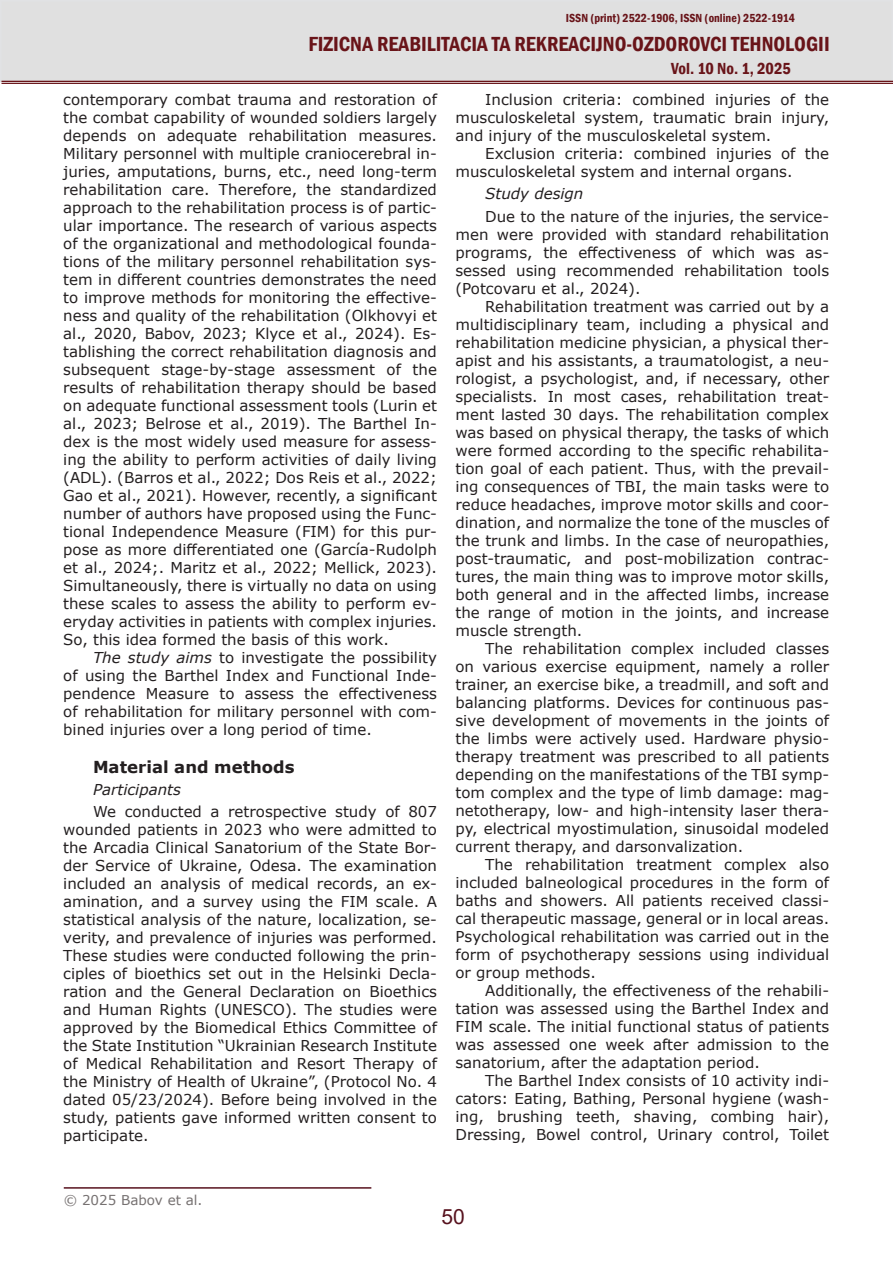
<style>
.page{position:relative;width:893px;height:1263px;background:#fff}
.page>*{position:absolute;margin:0;border:0;box-sizing:border-box;transform-origin:0 0}
.t1{font:600 condensed 21px "Franklin Gothic";color:#691419}
.t2{font:21px "Arial";color:#57121e}
.t3{font:700 16.5px "Verdana";color:#231f20}
.t4{font:600 condensed 16.5px "Franklin Gothic";color:#691419}
.t5{font:15px/18px "Verdana";color:#231f20;text-align:justify}
.t6{font:italic 15px "Verdana";color:#231f20}
.t7{font:13.5px "Verdana";color:#767171}
.t8{font:600 condensed 12px "Franklin Gothic";color:#691419}
.s1{font-style:italic}
</style>
<div class="page">
<div style="left:0;top:0;width:893px;height:82px;background:#e0e0e0;border:2px solid #e1e2e4"></div>
<hr style="left:2px;top:81px;width:891px;height:1px;background:#691419">
<hr style="left:2px;top:83px;width:891px;height:1px;background:#691419">
<hr style="left:64px;top:1187px;width:307px;height:2px;background:#57121e">
<p class="t8" style="left:566px;top:10px;width:230px">ISSN (print) 2522-1906, ISSN (online) 2522-1914</p>
<h1 class="t1" style="left:308px;top:30px;width:523px">FIZICNA REABILITACIA TA REKREACIJNO-OZDOROVCI TEHNOLOGII</h1>
<p class="t4" style="left:671px;top:57px;width:121px">Vol. 10 No. 1, 2025</p>
<p class="t5" style="left:63px;top:90px;width:375px">contemporary combat trauma and restoration of the combat capability of wounded soldiers largely depends on adequate rehabilitation measures.<br>Military personnel with multiple craniocerebral in&shy;juries, amputations, burns, etc., need long-term rehabilitation care. Therefore, the standardized approach to the rehabilitation process is of partic&shy;ular importance. The research of various aspects of the organizational and methodological founda&shy;tions of the military personnel rehabilitation sys&shy;tem in different countries demonstrates the need to improve methods for monitoring the effective&shy;ness and quality of the rehabilitation (Olkhovyi et al., 2020, Babov, 2023; Klyce et al., 2024). Es&shy;tablishing the correct rehabilitation diagnosis and subsequent stage-by-stage assessment of the results of rehabilitation therapy should be based on adequate functional assessment tools (Lurin et al., 2023; Belrose et al., 2019). The Barthel In&shy;dex is the most widely used measure for assess&shy;ing the ability to perform activities of daily living (ADL). (Barros et al., 2022; Dos Reis et al., 2022; Gao et al., 2021). However, recently, a significant number of authors have proposed using the Func&shy;tional Independence Measure (FIM) for this pur&shy;pose as more differentiated one (García-Rudolph et al., 2024;. Maritz et al., 2022; Mellick, 2023).<br>Simultaneously, there is virtually no data on using these scales to assess the ability to perform ev&shy;eryday activities in patients with complex injuries.<br>So, this idea formed the basis of this work.</p>
<p class="t5" style="left:63px;top:648px;width:375px;text-indent:30px"><span class="s1">The study aims</span> to investigate the possibility of using the Barthel Index and Functional Inde&shy;pendence Measure to assess the effectiveness of rehabilitation for military personnel with com&shy;bined injuries over a long period of time.</p>
<p class="t3" style="left:93px;top:755px;width:203px">Material and methods</p>
<p class="t6" style="left:93px;top:779px;width:89px">Participants</p>
<p class="t5" style="left:63px;top:803px;width:375px;text-indent:30px">We conducted a retrospective study of 807 wounded patients in 2023 who were admitted to the Arcadia Clinical Sanatorium of the State Bor&shy;der Service of Ukraine, Odesa. The examination included an analysis of medical records, an ex&shy;amination, and a survey using the FIM scale. A statistical analysis of the nature, localization, se&shy;verity, and prevalence of injuries was performed.<br>These studies were conducted following the prin&shy;ciples of bioethics set out in the Helsinki Decla&shy;ration and the General Declaration on Bioethics and Human Rights (UNESCO). The studies were approved by the Biomedical Ethics Committee of the State Institution “Ukrainian Research Institute of Medical Rehabilitation and Resort Therapy of the Ministry of Health of Ukraine”, (Protocol No. 4 dated 05/23/2024). Before being involved in the study, patients gave informed written consent to participate.</p>
<p class="t5" style="left:455px;top:90px;width:375px;text-indent:30px">Inclusion criteria: combined injuries of the musculoskeletal system, traumatic brain injury, and injury of the musculoskeletal system.</p>
<p class="t5" style="left:455px;top:144px;width:375px;text-indent:30px">Exclusion criteria: combined injuries of the musculoskeletal system and internal organs.</p>
<p class="t6" style="left:485px;top:183px;width:100px">Study design</p>
<p class="t5" style="left:455px;top:207px;width:375px;text-indent:30px">Due to the nature of the injuries, the service&shy;men were provided with standard rehabilitation programs, the effectiveness of which was as&shy;sessed using recommended rehabilitation tools (Potcovaru et al., 2024).</p>
<p class="t5" style="left:455px;top:297px;width:375px;text-indent:30px">Rehabilitation treatment was carried out by a multidisciplinary team, including a physical and rehabilitation medicine physician, a physical ther&shy;apist and his assistants, a traumatologist, a neu&shy;rologist, a psychologist, and, if necessary, other specialists. In most cases, rehabilitation treat&shy;ment lasted 30 days. The rehabilitation complex was based on physical therapy, the tasks of which were formed according to the specific rehabilita&shy;tion goal of each patient. Thus, with the prevail&shy;ing consequences of TBI, the main tasks were to reduce headaches, improve motor skills and coor&shy;dination, and normalize the tone of the muscles of the trunk and limbs. In the case of neuropathies, post-traumatic, and post-mobilization contrac&shy;tures, the main thing was to improve motor skills, both general and in the affected limbs, increase the range of motion in the joints, and increase muscle strength.</p>
<p class="t5" style="left:455px;top:639px;width:375px;text-indent:30px">The rehabilitation complex included classes on various exercise equipment, namely a roller trainer, an exercise bike, a treadmill, and soft and balancing platforms. Devices for continuous pas&shy;sive development of movements in the joints of the limbs were actively used. Hardware physio&shy;therapy treatment was prescribed to all patients depending on the manifestations of the TBI symp&shy;tom complex and the type of limb damage: mag&shy;netotherapy, low- and high-intensity laser thera&shy;py, electrical myostimulation, sinusoidal modeled current therapy, and darsonvalization.</p>
<p class="t5" style="left:455px;top:855px;width:375px;text-indent:30px">The rehabilitation treatment complex also included balneological procedures in the form of baths and showers. All patients received classi&shy;cal therapeutic massage, general or in local areas.<br>Psychological rehabilitation was carried out in the form of psychotherapy sessions using individual or group methods.</p>
<p class="t5" style="left:455px;top:981px;width:375px;text-indent:30px">Additionally, the effectiveness of the rehabili&shy;tation was assessed using the Barthel Index and FIM scale. The initial functional status of patients was assessed one week after admission to the sanatorium, after the adaptation period.</p>
<p class="t5" style="left:455px;top:1071px;width:375px;text-indent:30px">The Barthel Index consists of 10 activity indi&shy;cators: Eating, Bathing, Personal hygiene (wash&shy;ing, brushing teeth, shaving, combing hair), Dressing, Bowel control, Urinary control, Toilet</p>
<p class="t7" style="left:64px;top:1191px;width:140px">© 2025 Babov et al.</p>
<h1 class="t2" style="left:442px;top:1202px;width:25px">50</h1>
</div>
